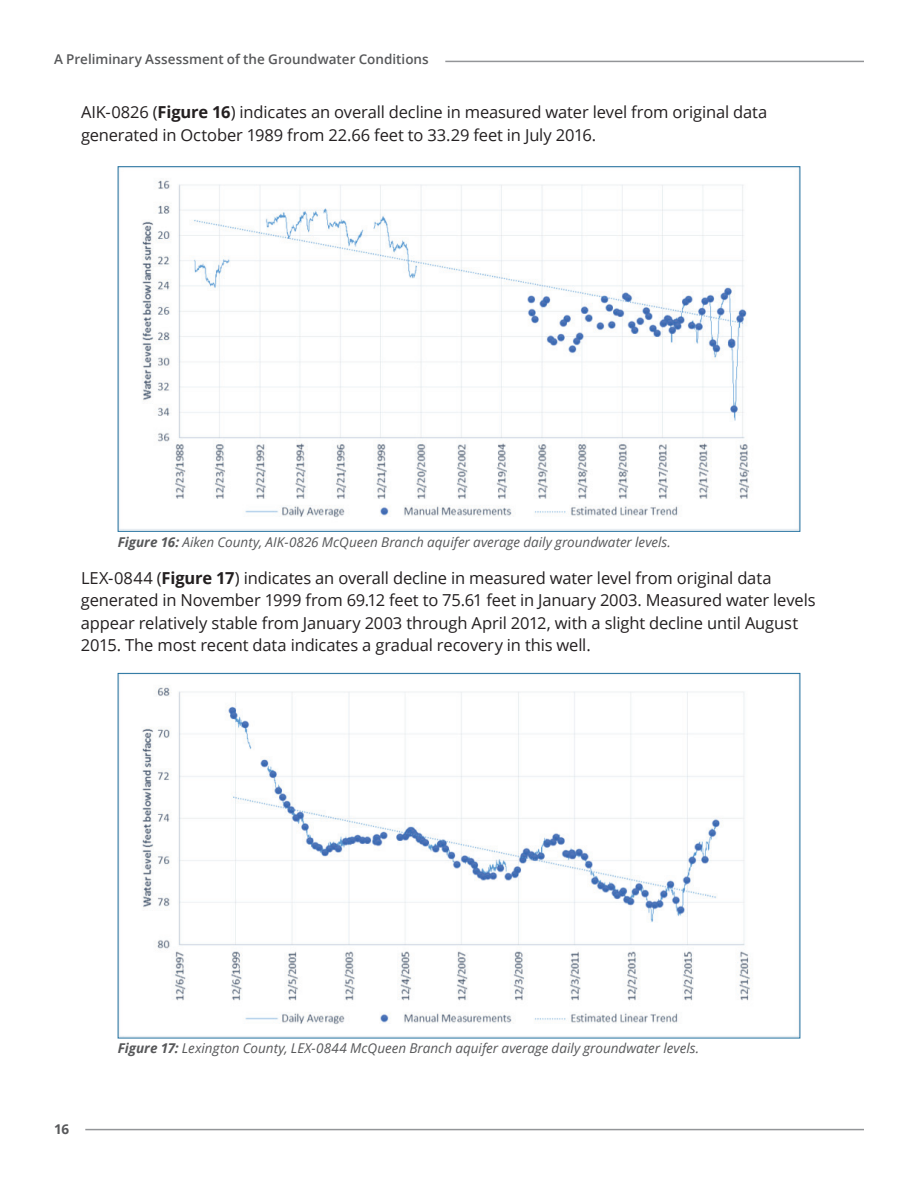
<style>
.page{position:relative;width:918px;height:1188px;background:#fff}
.page>*{position:absolute;margin:0;border:0;box-sizing:border-box;transform-origin:0 0}
.t1{font:16.5px/22.5px "Open Sans";letter-spacing:-.01em;color:#231f20}
.t2{font:italic 13.5px "Open Sans";color:#57585a}
.t3{font:600 13.5px "Open Sans";color:#57585a}
.t4{font:700 13.5px "Open Sans";color:#57585a}
.s1{font-weight:700}
</style>
<div class="page">
<hr style="left:85px;top:1129px;width:779px;height:1px;background:#939598">
<hr style="left:445px;top:61px;width:419px;height:1px;background:#939598">
<img style="left:120px;top:180px;width:678px;height:350px">
<img style="left:142px;top:687px;width:608px;height:337px">
<p class="t3" style="left:54px;top:50px;width:376px">A Preliminary Assessment of the Groundwater Conditions</p>
<p class="t1" style="left:81px;top:101px;width:688px">AIK-0826 (<span class="s1">Figure 16</span>) indicates an overall decline in measured water level from original data generated in October 1989 from 22.66 feet to 33.29 feet in July 2016.</p>
<p class="t2" style="left:118px;top:532px;width:555px"><span class="s1">Figure 16:</span> Aiken County, AIK-0826 McQueen Branch aquifer average daily groundwater levels.</p>
<p class="t1" style="left:81px;top:566px;width:736px">LEX-0844 (<span class="s1">Figure 17</span>) indicates an overall decline in measured water level from original data generated in November 1999 from 69.12 feet to 75.61 feet in January 2003. Measured water levels appear relatively stable from January 2003 through April 2012, with a slight decline until August 2015. The most recent data indicates a gradual recovery in this well.</p>
<p class="t4" style="left:54px;top:1120px;width:17px">16</p>
<p class="t2" style="left:118px;top:1039px;width:583px"><span class="s1">Figure 17:</span> Lexington County, LEX-0844 McQueen Branch aquifer average daily groundwater levels.</p>
</div>
